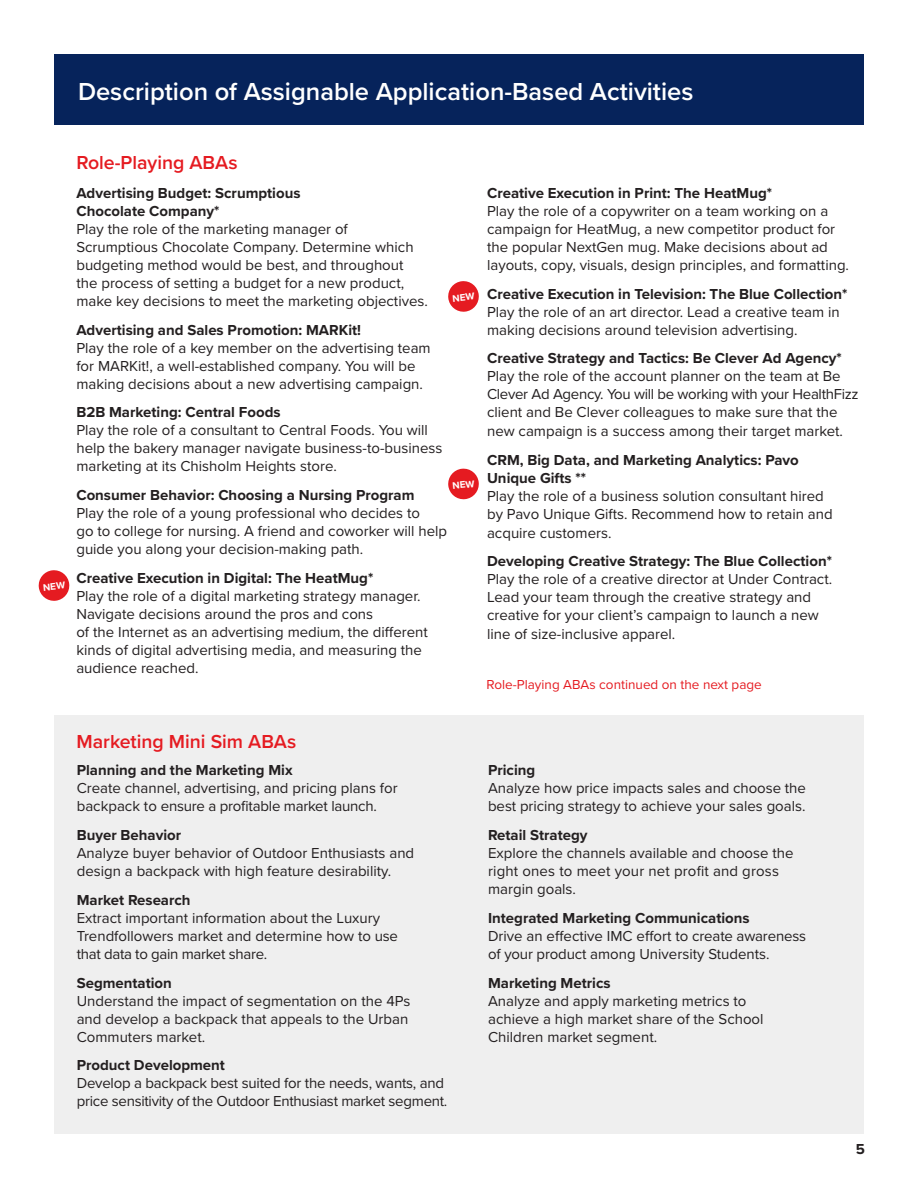
<style>
.page{position:relative;width:918px;height:1188px;background:#fff}
.page>*{position:absolute;margin:0;border:0;box-sizing:border-box;transform-origin:0 0}
.t1{font:600 25.5px "Proxima Nova";color:#fff}
.t2{font:600 19.5px "Proxima Nova";color:#e51b21}
.t3{font:15px/18px "Proxima Nova";color:#231f20}
.t4{font:700 15px/18px "Proxima Nova";color:#231f20}
.t5{font:15px/18px "Proxima Nova";letter-spacing:-.02em;color:#231f20}
.t6{font:13.5px "Proxima Nova";color:#e51b21}
.s1{font-weight:700}
</style>
<div class="page">
<div style="left:54px;top:54px;width:810px;height:70px;background:#06235b"></div>
<div style="left:54px;top:716px;width:810px;height:418px;background:#efefef"></div>
<svg style="left:38px;top:570px;width:32px;height:31px"></svg>
<svg style="left:448px;top:281px;width:31px;height:31px"></svg>
<svg style="left:448px;top:468px;width:31px;height:32px"></svg>
<p class="t1" style="left:78px;top:72px;width:617px">Description of Assignable Application-Based Activities</p>
<p class="t2" style="left:76px;top:148px;width:163px">Role-Playing ABAs</p>
<p class="t4" style="left:76px;top:183px;width:226px">Advertising Budget: Scrumptious<br>Chocolate Company*</p>
<p class="t3" style="left:76px;top:219px;width:353px">Play the role of the marketing manager of Scrumptious Chocolate Company. Determine which budgeting method would be best, and throughout the process of setting a budget for a new product, make key decisions to meet the marketing objectives.</p>
<p class="t3" style="left:76px;top:320px;width:356px"><span class="s1">Advertising and Sales Promotion: MARKit!<br></span>Play the role of a key member on the advertising team for MARKit!, a well-established company. You will be making decisions about a new advertising campaign.</p>
<p class="t4" style="left:76px;top:403px;width:206px">B2B Marketing: Central Foods</p>
<p class="t3" style="left:76px;top:421px;width:368px">Play the role of a consultant to Central Foods. You will help the bakery manager navigate business-to-business marketing at its Chisholm Heights store.</p>
<p class="t3" style="left:76px;top:486px;width:372px"><span class="s1">Consumer Behavior: Choosing a Nursing Program<br></span>Play the role of a young professional who decides to<br>go to college for nursing. A friend and coworker will help guide you along your decision-making path.</p>
<p class="t3" style="left:76px;top:568px;width:353px"><span class="s1">Creative Execution in Digital: The HeatMug*<br></span>Play the role of a digital marketing strategy manager.<br>Navigate decisions around the pros and cons<br>of the Internet as an advertising medium, the different kinds of digital advertising media, and measuring the audience reached.</p>
<p class="t2" style="left:76px;top:727px;width:221px">Marketing Mini Sim ABAs</p>
<p class="t4" style="left:77px;top:761px;width:217px">Planning and the Marketing Mix</p>
<p class="t3" style="left:77px;top:779px;width:322px">Create channel, advertising, and pricing plans for backpack to ensure a profitable market launch.</p>
<p class="t4" style="left:77px;top:826px;width:106px">Buyer Behavior</p>
<p class="t3" style="left:77px;top:843px;width:339px">Analyze buyer behavior of Outdoor Enthusiasts and design a backpack with high feature desirability.</p>
<p class="t4" style="left:77px;top:890px;width:115px">Market Research</p>
<p class="t3" style="left:77px;top:908px;width:323px">Extract important information about the Luxury<br>Trendfollowers market and determine how to use that data to gain market share.</p>
<p class="t4" style="left:77px;top:973px;width:97px">Segmentation</p>
<p class="t3" style="left:77px;top:991px;width:335px">Understand the impact of segmentation on the 4Ps and develop a backpack that appeals to the Urban<br>Commuters market.</p>
<p class="t4" style="left:77px;top:1056px;width:150px">Product Development</p>
<p class="t5" style="left:77px;top:1074px;width:372px">Develop a backpack best suited for the needs, wants, and price sensitivity of the Outdoor Enthusiast market segment.</p>
<p class="t4" style="left:487px;top:183px;width:287px">Creative Execution in Print: The HeatMug*</p>
<p class="t3" style="left:487px;top:201px;width:364px">Play the role of a copywriter on a team working on a campaign for HeatMug, a new competitor product for the popular NextGen mug. Make decisions about ad layouts, copy, visuals, design principles, and formatting.</p>
<p class="t3" style="left:487px;top:284px;width:362px"><span class="s1">Creative Execution in Television: The Blue Collection*<br></span>Play the role of an art director. Lead a creative team in making decisions around television advertising.</p>
<p class="t4" style="left:487px;top:349px;width:356px">Creative Strategy and Tactics: Be Clever Ad Agency*</p>
<p class="t3" style="left:487px;top:367px;width:373px">Play the role of the account planner on the team at Be Clever Ad Agency. You will be working with your HealthFizz client and Be Clever colleagues to make sure that the new campaign is a success among their target market.</p>
<p class="t4" style="left:487px;top:450px;width:313px">CRM, Big Data, and Marketing Analytics: Pavo<br>Unique Gifts **</p>
<p class="t3" style="left:487px;top:486px;width:338px">Play the role of a business solution consultant hired</p>
<p class="t3" style="left:487px;top:504px;width:347px;line-height:18.9px">by Pavo Unique Gifts. Recommend how to retain and acquire customers.</p>
<p class="t4" style="left:487px;top:552px;width:346px">Developing Creative Strategy: The Blue Collection*</p>
<p class="t3" style="left:487px;top:569px;width:347px">Play the role of a creative director at Under Contract.<br>Lead your team through the creative strategy and creative for your client’s campaign to launch a new line of size-inclusive apparel.</p>
<p class="t6" style="left:487px;top:675px;width:277px">Role-Playing ABAs continued on the next page</p>
<p class="t4" style="left:488px;top:761px;width:49px">Pricing</p>
<p class="t3" style="left:488px;top:779px;width:319px">Analyze how price impacts sales and choose the best pricing strategy to achieve your sales goals.</p>
<p class="t4" style="left:488px;top:826px;width:101px">Retail Strategy</p>
<p class="t3" style="left:488px;top:843px;width:307px">Explore the channels available and choose the right ones to meet your net profit and gross margin goals.</p>
<p class="t4" style="left:488px;top:908px;width:263px">Integrated Marketing Communications</p>
<p class="t3" style="left:488px;top:926px;width:320px">Drive an effective IMC effort to create awareness of your product among University Students.</p>
<p class="t4" style="left:488px;top:973px;width:124px">Marketing Metrics</p>
<p class="t3" style="left:488px;top:991px;width:277px">Analyze and apply marketing metrics to achieve a high market share of the School<br>Children market segment.</p>
<p class="t4" style="left:856px;top:1140px;width:11px">5</p>
</div>
